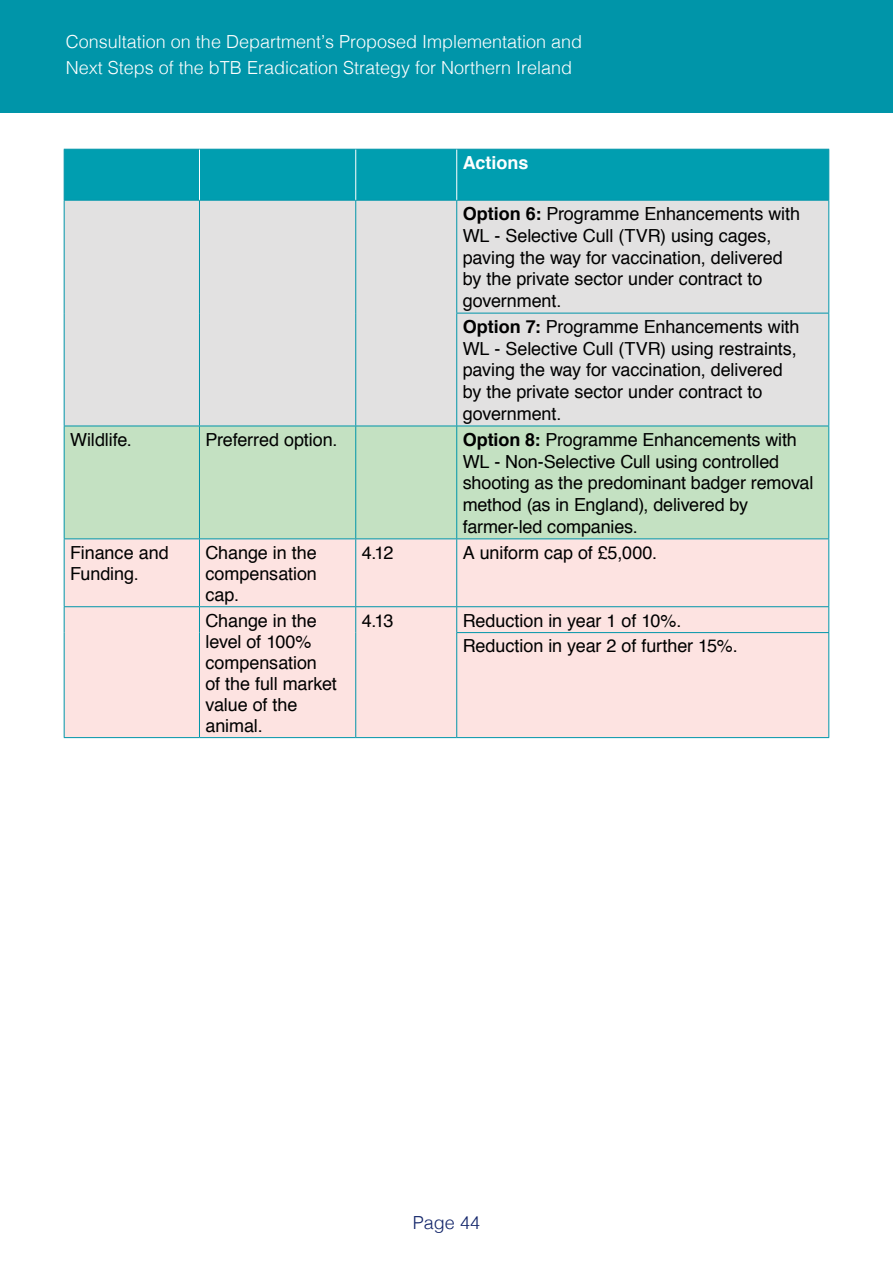
<style>
.page{position:relative;width:893px;height:1263px;background:#fff}
.page>*{position:absolute;margin:0;border:0;box-sizing:border-box;transform-origin:0 0}
._1_3_Body_Text{font:18px/21.8px "Helvetica";letter-spacing:-.005em;color:#000}
.t1{font:300 18px/25.5px "Helvetica";color:#fff}
._1_3_Body_Text-2{font:700 18px "Helvetica";letter-spacing:-.005em;color:#fff}
.t2{font:300 18px "Helvetica";color:#112469}
.s1{font-weight:700}
</style>
<div class="page">
<div style="left:0;top:0;width:893px;height:113px;background:#0095a9"></div>
<div style="left:65px;top:150px;width:763px;height:50px;background:#009eb0"></div>
<div style="left:65px;top:201px;width:763px;height:225px;background:#e2e1e1"></div>
<div style="left:65px;top:427px;width:763px;height:111px;background:#c4e1c2"></div>
<div style="left:65px;top:539px;width:763px;height:198px;background:#fde3e1"></div>
<hr style="left:64px;top:149px;width:135px;height:1px;background:#0095a9">
<hr style="left:64px;top:150px;width:1px;height:50px;background:#0095a9">
<hr style="left:199px;top:149px;width:157px;height:1px;background:#0095a9">
<hr style="left:356px;top:149px;width:101px;height:1px;background:#0095a9">
<hr style="left:457px;top:149px;width:372px;height:1px;background:#0095a9">
<hr style="left:828px;top:150px;width:1px;height:50px;background:#0095a9">
<hr style="left:64px;top:200px;width:135px;height:1px;background:#0095a9">
<hr style="left:199px;top:200px;width:157px;height:1px;background:#0095a9">
<hr style="left:356px;top:200px;width:101px;height:1px;background:#0095a9">
<hr style="left:457px;top:200px;width:372px;height:1px;background:#0095a9">
<hr style="left:64px;top:201px;width:1px;height:112px;background:#0095a9">
<hr style="left:64px;top:313px;width:1px;height:113px;background:#0095a9">
<hr style="left:199px;top:201px;width:1px;height:112px;background:#0095a9">
<hr style="left:355px;top:201px;width:1px;height:112px;background:#0095a9">
<hr style="left:199px;top:313px;width:1px;height:113px;background:#0095a9">
<hr style="left:355px;top:313px;width:1px;height:113px;background:#0095a9">
<hr style="left:456px;top:201px;width:1px;height:112px;background:#0095a9">
<hr style="left:828px;top:201px;width:1px;height:112px;background:#0095a9">
<hr style="left:456px;top:313px;width:373px;height:1px;background:#0095a9">
<hr style="left:456px;top:313px;width:1px;height:113px;background:#0095a9">
<hr style="left:828px;top:313px;width:1px;height:113px;background:#0095a9">
<hr style="left:64px;top:426px;width:135px;height:1px;background:#0095a9">
<hr style="left:64px;top:426px;width:1px;height:112px;background:#0095a9">
<hr style="left:199px;top:426px;width:157px;height:1px;background:#0095a9">
<hr style="left:199px;top:426px;width:1px;height:112px;background:#0095a9">
<hr style="left:356px;top:426px;width:101px;height:1px;background:#0095a9">
<hr style="left:355px;top:426px;width:1px;height:112px;background:#0095a9">
<hr style="left:457px;top:426px;width:372px;height:1px;background:#0095a9">
<hr style="left:456px;top:426px;width:1px;height:112px;background:#0095a9">
<hr style="left:828px;top:426px;width:1px;height:112px;background:#0095a9">
<hr style="left:64px;top:538px;width:135px;height:1px;background:#0095a9">
<hr style="left:64px;top:539px;width:1px;height:67px;background:#0095a9">
<hr style="left:199px;top:538px;width:157px;height:1px;background:#0095a9">
<hr style="left:199px;top:539px;width:1px;height:67px;background:#0095a9">
<hr style="left:356px;top:538px;width:101px;height:1px;background:#0095a9">
<hr style="left:355px;top:539px;width:1px;height:67px;background:#0095a9">
<hr style="left:64px;top:606px;width:135px;height:1px;background:#0095a9">
<svg style="left:64px;top:607px;width:1px;height:26px"></svg>
<hr style="left:199px;top:606px;width:157px;height:1px;background:#0095a9">
<svg style="left:199px;top:607px;width:1px;height:26px"></svg>
<hr style="left:356px;top:606px;width:101px;height:1px;background:#0095a9">
<svg style="left:355px;top:607px;width:1px;height:26px"></svg>
<hr style="left:64px;top:633px;width:1px;height:104px;background:#0095a9">
<hr style="left:199px;top:633px;width:1px;height:104px;background:#0095a9">
<hr style="left:355px;top:633px;width:1px;height:104px;background:#0095a9">
<hr style="left:64px;top:737px;width:135px;height:1px;background:#0095a9">
<hr style="left:199px;top:737px;width:157px;height:1px;background:#0095a9">
<hr style="left:356px;top:737px;width:101px;height:1px;background:#0095a9">
<hr style="left:456px;top:539px;width:1px;height:67px;background:#0095a9">
<hr style="left:828px;top:539px;width:1px;height:67px;background:#0095a9">
<svg style="left:456px;top:607px;width:1px;height:25px"></svg>
<svg style="left:828px;top:607px;width:1px;height:25px"></svg>
<hr style="left:456px;top:633px;width:1px;height:104px;background:#0095a9">
<hr style="left:828px;top:633px;width:1px;height:104px;background:#0095a9">
<hr style="left:457px;top:538px;width:372px;height:1px;background:#0095a9">
<hr style="left:457px;top:606px;width:372px;height:1px;background:#0095a9">
<hr style="left:456px;top:632px;width:373px;height:1px;background:#0095a9">
<hr style="left:457px;top:737px;width:372px;height:1px;background:#0095a9">
<hr style="left:199px;top:150px;width:1px;height:50px;background:#fff">
<hr style="left:355px;top:150px;width:1px;height:50px;background:#fff">
<hr style="left:456px;top:150px;width:1px;height:50px;background:#fff">
<p class="t1" style="left:66px;top:28px;width:518px">Consultation on the Department’s Proposed Implementation and<br>Next Steps of the bTB Eradication Strategy for Northern Ireland</p>
<p class="_1_3_Body_Text-2" style="left:463px;top:148px;width:67px">Actions</p>
<p class="_1_3_Body_Text" style="left:463px;top:202px;width:339px"><span class="s1">Option 6:</span> Programme Enhancements with WL - Selective Cull (TVR) using cages, paving the way for vaccination, delivered by the private sector under contract to government.</p>
<p class="_1_3_Body_Text" style="left:463px;top:315px;width:338px"><span class="s1">Option 7:</span> Programme Enhancements with WL - Selective Cull (TVR) using restraints, paving the way for vaccination, delivered by the private sector under contract to government.</p>
<p class="_1_3_Body_Text" style="left:70px;top:428px;width:63px">Wildlife.</p>
<p class="_1_3_Body_Text" style="left:205px;top:428px;width:134px">Preferred option.</p>
<p class="_1_3_Body_Text" style="left:463px;top:428px;width:352px"><span class="s1">Option 8:</span> Programme Enhancements with WL - Non-Selective Cull using controlled shooting as the predominant badger removal method (as in England), delivered by farmer-led companies.</p>
<p class="_1_3_Body_Text" style="left:70px;top:541px;width:100px;line-height:21px">Finance and<br>Funding.</p>
<p class="_1_3_Body_Text" style="left:205px;top:541px;width:113px;line-height:21px;text-align:justify">Change in the compensation cap.</p>
<p class="_1_3_Body_Text" style="left:362px;top:541px;width:33px">4.12</p>
<p class="_1_3_Body_Text" style="left:463px;top:541px;width:196px">A uniform cap of £5,000.</p>
<p class="_1_3_Body_Text" style="left:205px;top:609px;width:133px;line-height:21px">Change in the level of 100% compensation<br>of the full market value of the animal.</p>
<p class="_1_3_Body_Text" style="left:362px;top:609px;width:33px">4.13</p>
<p class="_1_3_Body_Text" style="left:463px;top:609px;width:220px">Reduction in year 1 of 10%.</p>
<p class="_1_3_Body_Text" style="left:463px;top:635px;width:276px">Reduction in year 2 of further 15%.</p>
<p class="t2" style="left:413px;top:1207px;width:69px">Page 44</p>
</div>
